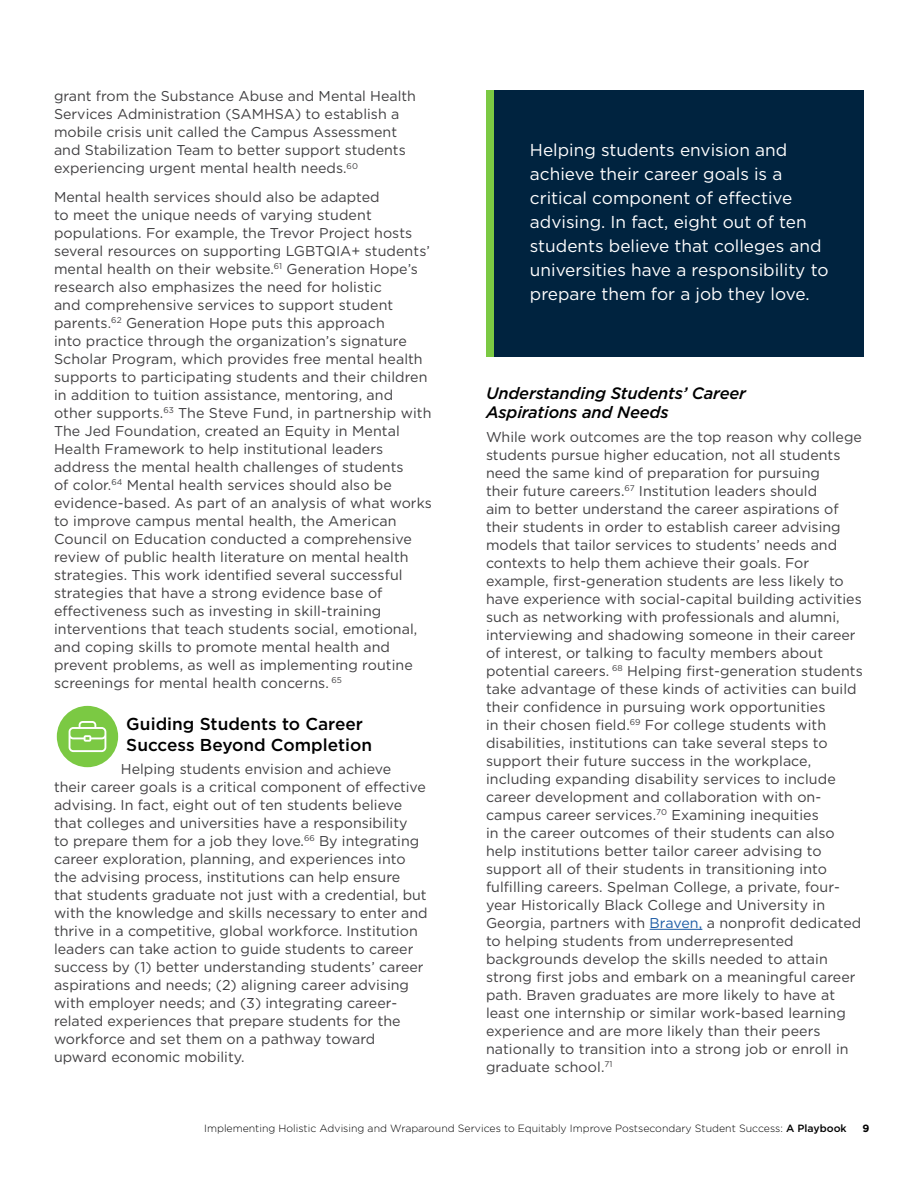
<style>
.page{position:relative;width:918px;height:1188px;background:#fff}
.page>*{position:absolute;margin:0;border:0;box-sizing:border-box;transform-origin:0 0}
.t1{font:17.25px/24px "Gotham";color:#fff}
.t2{font:500 17.25px/21px "Gotham";color:#000}
.t3{font:italic 500 16.5px/19.5px "Gotham";letter-spacing:-.01em;color:#000}
.Body_Text{font:14.25px/18px "Gotham";color:#414042}
.t4{font:300 10.5px "Gotham";color:#000}
.t5{font:700 10.5px "Gotham";color:#000}
.s1{color:#1e5da6}
.s2{font-weight:500}
</style>
<div class="page">
<svg style="left:55px;top:704px;width:65px;height:65px;background:#89ce57"></svg>
<div style="left:54px;top:703px;width:67px;height:67px;border:3px solid #fff;border-radius:50%"></div>
<svg style="left:69px;top:721px;width:37px;height:31px"></svg>
<hr style="left:650px;top:929px;width:52px;height:1px;background:#1e5da6">
<div style="left:486px;top:90px;width:378px;height:267px;background:#00233f"></div>
<div style="left:486px;top:90px;width:8px;height:267px;background:#7bc943"></div>
<p class="Body_Text" style="left:54px;top:87px;width:364px">grant from the Substance Abuse and Mental Health Services Administration (SAMHSA) to establish a mobile crisis unit called the Campus Assessment and Stabilization Team to better support students experiencing urgent mental health needs.<sup>60</sup></p>
<p class="Body_Text" style="left:54px;top:188px;width:380px">Mental health services should also be adapted<br>to meet the unique needs of varying student populations. For example, the Trevor Project hosts several resources on supporting LGBTQIA+ students’ mental health on their website.<sup>61</sup> Generation Hope’s research also emphasizes the need for holistic<br>and comprehensive services to support student parents.<sup>62</sup> Generation Hope puts this approach<br>into practice through the organization’s signature Scholar Program, which provides free mental health supports to participating students and their children in addition to tuition assistance, mentoring, and other supports.<sup>63</sup> The Steve Fund, in partnership with The Jed Foundation, created an Equity in Mental Health Framework to help institutional leaders address the mental health challenges of students<br>of color.<sup>64</sup> Mental health services should also be evidence-based. As part of an analysis of what works to improve campus mental health, the American Council on Education conducted a comprehensive review of public health literature on mental health strategies. This work identified several successful strategies that have a strong evidence base of effectiveness such as investing in skill-training interventions that teach students social, emotional, and coping skills to promote mental health and prevent problems, as well as implementing routine screenings for mental health concerns. <sup>65</sup></p>
<h2 class="t2" style="left:126px;top:713px;width:247px">Guiding Students to Career<br>Success Beyond Completion</h2>
<p class="Body_Text" style="left:54px;top:759px;width:375px;text-indent:67px">Helping students envision and achieve<br>their career goals is a critical component of effective advising. In fact, eight out of ten students believe that colleges and universities have a responsibility<br>to prepare them for a job they love.<sup>66</sup> By integrating career exploration, planning, and experiences into the advising process, institutions can help ensure that students graduate not just with a credential, but with the knowledge and skills necessary to enter and thrive in a competitive, global workforce. Institution leaders can take action to guide students to career success by (1) better understanding students’ career aspirations and needs; (2) aligning career advising with employer needs; and (3) integrating career&shy;related experiences that prepare students for the workforce and set them on a pathway toward upward economic mobility.</p>
<h2 class="t1" style="left:530px;top:138px;width:300px">Helping students envision and achieve their career goals is a critical component of effective advising. In fact, eight out of ten students believe that colleges and universities have a responsibility to prepare them for a job they love.</h2>
<h3 class="t3" style="left:486px;top:383px;width:262px">Understanding Students’ Career<br>Aspirations and Needs</h3>
<p class="Body_Text" style="left:486px;top:428px;width:378px">While work outcomes are the top reason why college students pursue higher education, not all students need the same kind of preparation for pursuing<br>their future careers.<sup>67</sup> Institution leaders should<br>aim to better understand the career aspirations of their students in order to establish career advising models that tailor services to students’ needs and contexts to help them achieve their goals. For example, first-generation students are less likely to have experience with social-capital building activities such as networking with professionals and alumni, interviewing and shadowing someone in their career of interest, or talking to faculty members about potential careers. <sup>68</sup> Helping first-generation students take advantage of these kinds of activities can build their confidence in pursuing work opportunities<br>in their chosen field.<sup>69</sup> For college students with disabilities, institutions can take several steps to support their future success in the workplace, including expanding disability services to include career development and collaboration with on&shy;campus career services.<sup>70</sup> Examining inequities<br>in the career outcomes of their students can also help institutions better tailor career advising to support all of their students in transitioning into fulfilling careers. Spelman College, a private, four&shy;year Historically Black College and University in Georgia, partners with <span class="s1">Braven,</span> a nonprofit dedicated to helping students from underrepresented backgrounds develop the skills needed to attain strong first jobs and embark on a meaningful career path. Braven graduates are more likely to have at least one internship or similar work-based learning experience and are more likely than their peers nationally to transition into a strong job or enroll in graduate school.<sup>71</sup></p>
<p class="t4" style="left:204px;top:1121px;width:644px">Implementing Holistic Advising and Wraparound Services to Equitably Improve Postsecondary Student Success: <span class="s2">A Playbook</span></p>
<p class="t5" style="left:862px;top:1121px;width:8px">9</p>
</div>
